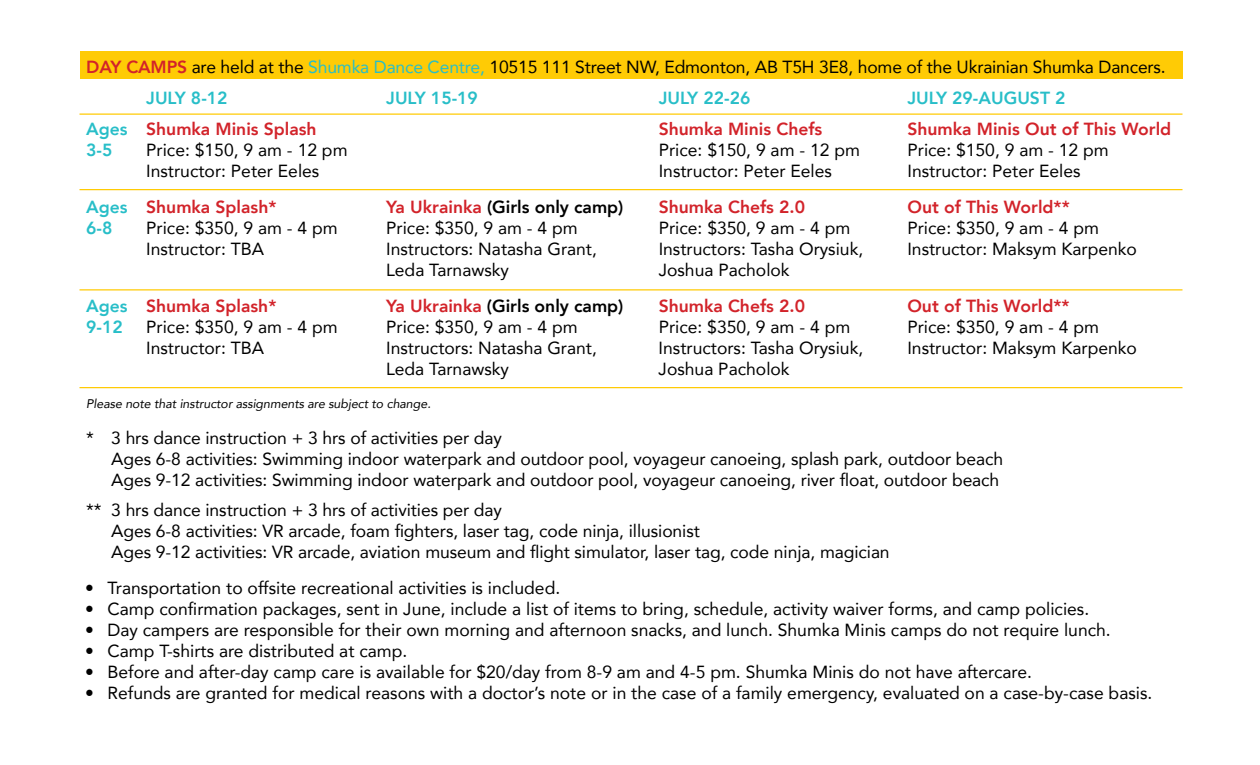
<style>
.page{position:relative;width:1260px;height:765px;background:#fff}
.page>*{position:absolute;margin:0;border:0;box-sizing:border-box;transform-origin:0 0}
.t1{font:17.5px/21px "Avenir";color:#000}
.t2{font:800 17.5px "Avenir";color:#d2232a}
.t3{font:800 17.5px "Avenir";color:#000}
.t4{font:800 17.5px "Avenir";color:#28bec8}
.t5{font:italic 12.5px "Avenir";letter-spacing:-.005em;color:#000}
.s1{font-weight:800;color:#d2232a}
.s2{color:#28bec8}
.s3{font-weight:800;color:#28bec8}
.s4{color:#d2232a}
</style>
<div class="page">
<div style="left:80px;top:51px;width:1102px;height:28px;background:#ffcb05"></div>
<hr style="left:79px;top:113px;width:1104px;height:2px;background:#ffcb05">
<hr style="left:79px;top:189px;width:1104px;height:1px;background:#ffcb05">
<hr style="left:79px;top:289px;width:1104px;height:1px;background:#ffcb05">
<hr style="left:79px;top:387px;width:1104px;height:1px;background:#ffcb05">
<p class="t1" style="left:146px;top:51px;width:1021px;line-height:31px;text-indent:-60px"><span class="s1">DAY CAMPS</span> are held at the <span class="s2">Shumka Dance Centre,</span> 10515 111 Street NW, Edmonton, AB T5H 3E8, home of the Ukrainian Shumka Dancers.<br><span class="s3">JULY 8-12</span></p>
<p class="t4" style="left:386px;top:84px;width:93px">JULY 15-19</p>
<p class="t4" style="left:659px;top:84px;width:93px">JULY 22-26</p>
<p class="t4" style="left:907px;top:84px;width:160px">JULY 29-AUGUST 2</p>
<p class="t2" style="left:86px;top:115px;width:232px"><span class="s2">Ages</span> Shumka Minis Splash</p>
<p class="t2" style="left:659px;top:115px;width:165px">Shumka Minis Chefs</p>
<p class="t2" style="left:907px;top:115px;width:265px">Shumka Minis Out of This World</p>
<p class="t4" style="left:86px;top:136px;width:28px">3-5</p>
<p class="t1" style="left:146px;top:139px;width:203px">Price: $150, 9 am - 12 pm</p>
<p class="t1" style="left:659px;top:139px;width:203px">Price: $150, 9 am - 12 pm</p>
<p class="t1" style="left:907px;top:139px;width:203px">Price: $150, 9 am - 12 pm</p>
<p class="t1" style="left:146px;top:160px;width:175px">Instructor: Peter Eeles</p>
<p class="t1" style="left:659px;top:160px;width:175px">Instructor: Peter Eeles</p>
<p class="t1" style="left:907px;top:160px;width:175px">Instructor: Peter Eeles</p>
<p class="t2" style="left:86px;top:193px;width:192px"><span class="s2">Ages</span> Shumka Splash*</p>
<p class="t3" style="left:386px;top:193px;width:239px"><span class="s4">Ya Ukrainka</span> (Girls only camp)</p>
<p class="t2" style="left:659px;top:193px;width:148px">Shumka Chefs 2.0</p>
<p class="t2" style="left:907px;top:193px;width:164px">Out of This World**</p>
<p class="t4" style="left:86px;top:214px;width:28px">6-8</p>
<p class="t1" style="left:146px;top:217px;width:193px">Price: $350, 9 am - 4 pm</p>
<p class="t1" style="left:386px;top:217px;width:193px">Price: $350, 9 am - 4 pm</p>
<p class="t1" style="left:659px;top:217px;width:193px">Price: $350, 9 am - 4 pm</p>
<p class="t1" style="left:907px;top:217px;width:193px">Price: $350, 9 am - 4 pm</p>
<p class="t1" style="left:146px;top:238px;width:120px">Instructor: TBA</p>
<p class="t1" style="left:386px;top:238px;width:212px">Instructors: Natasha Grant,</p>
<p class="t1" style="left:659px;top:238px;width:206px">Instructors: Tasha Orysiuk,</p>
<p class="t1" style="left:907px;top:238px;width:231px">Instructor: Maksym Karpenko</p>
<p class="t1" style="left:386px;top:259px;width:124px">Leda Tarnawsky</p>
<p class="t1" style="left:659px;top:259px;width:133px">Joshua Pacholok</p>
<p class="t2" style="left:86px;top:292px;width:192px"><span class="s2">Ages</span> Shumka Splash*</p>
<p class="t3" style="left:386px;top:292px;width:239px"><span class="s4">Ya Ukrainka</span> (Girls only camp)</p>
<p class="t2" style="left:659px;top:292px;width:148px">Shumka Chefs 2.0</p>
<p class="t2" style="left:907px;top:292px;width:164px">Out of This World**</p>
<p class="t4" style="left:86px;top:313px;width:38px">9-12</p>
<p class="t1" style="left:146px;top:316px;width:193px">Price: $350, 9 am - 4 pm</p>
<p class="t1" style="left:386px;top:316px;width:193px">Price: $350, 9 am - 4 pm</p>
<p class="t1" style="left:659px;top:316px;width:193px">Price: $350, 9 am - 4 pm</p>
<p class="t1" style="left:907px;top:316px;width:193px">Price: $350, 9 am - 4 pm</p>
<p class="t1" style="left:146px;top:337px;width:120px">Instructor: TBA</p>
<p class="t1" style="left:386px;top:337px;width:212px">Instructors: Natasha Grant,</p>
<p class="t1" style="left:659px;top:337px;width:206px">Instructors: Tasha Orysiuk,</p>
<p class="t1" style="left:907px;top:337px;width:231px">Instructor: Maksym Karpenko</p>
<p class="t1" style="left:386px;top:358px;width:124px">Leda Tarnawsky</p>
<p class="t1" style="left:659px;top:358px;width:133px">Joshua Pacholok</p>
<p class="t5" style="left:86px;top:396px;width:346px">Please note that instructor assignments are subject to change.</p>
<p class="t1" style="left:111px;top:426px;width:893px;text-indent:-25px">* 3 hrs dance instruction + 3 hrs of activities per day<br>Ages 6-8 activities: Swimming indoor waterpark and outdoor pool, voyageur canoeing, splash park, outdoor beach<br>Ages 9-12 activities: Swimming indoor waterpark and outdoor pool, voyageur canoeing, river float, outdoor beach</p>
<p class="t1" style="left:111px;top:499px;width:780px;text-indent:-25px">** 3 hrs dance instruction + 3 hrs of activities per day<br>Ages 6-8 activities: VR arcade, foam fighters, laser tag, code ninja, illusionist<br>Ages 9-12 activities: VR arcade, aviation museum and flight simulator, laser tag, code ninja, magician</p>
<p class="t1" style="left:85px;top:577px;width:477px">• Transportation to offsite recreational activities is included.</p>
<p class="t1" style="left:85px;top:598px;width:1006px">• Camp confirmation packages, sent in June, include a list of items to bring, schedule, activity waiver forms, and camp policies.</p>
<p class="t1" style="left:85px;top:619px;width:1027px">• Day campers are responsible for their own morning and afternoon snacks, and lunch. Shumka Minis camps do not require lunch.</p>
<p class="t1" style="left:85px;top:640px;width:324px">• Camp T-shirts are distributed at camp.</p>
<p class="t1" style="left:85px;top:661px;width:949px">• Before and after-day camp care is available for $20/day from 8-9 am and 4-5 pm. Shumka Minis do not have aftercare.</p>
<p class="t1" style="left:85px;top:682px;width:1069px">• Refunds are granted for medical reasons with a doctor’s note or in the case of a family emergency, evaluated on a case-by-case basis.</p>
</div>
